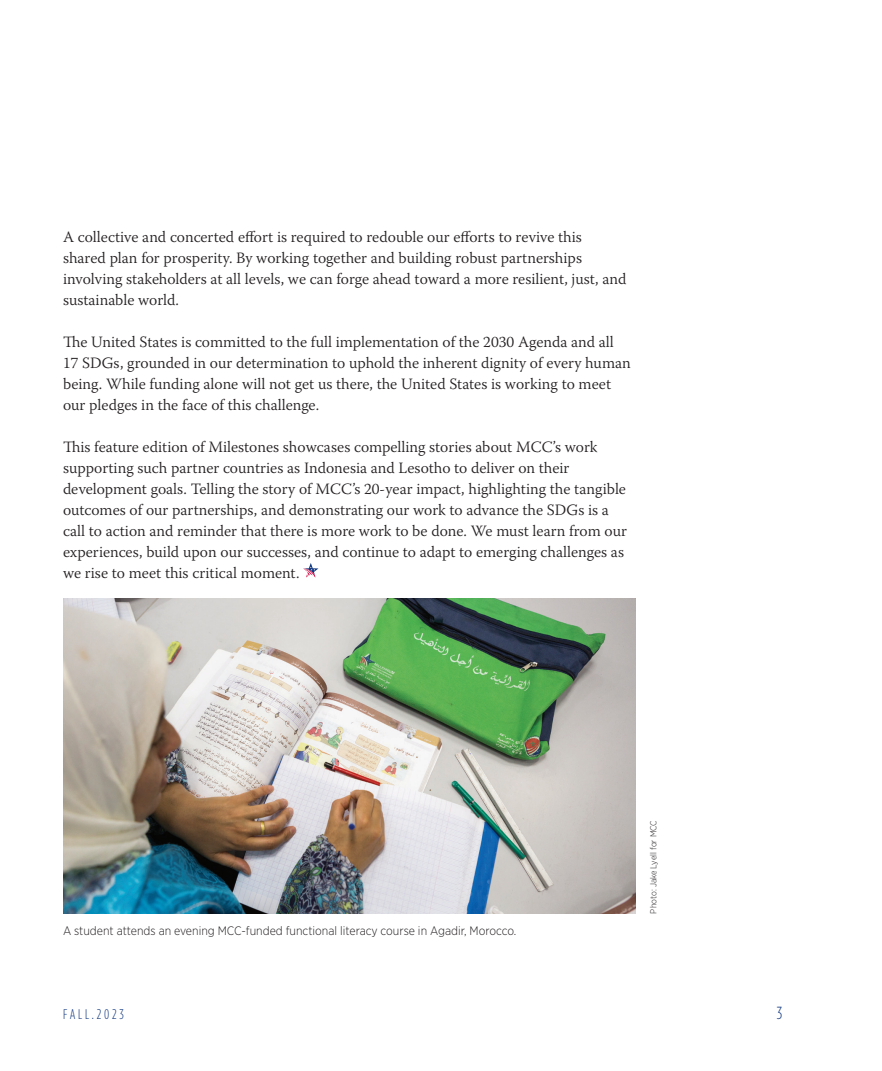
<style>
.page{position:relative;width:882px;height:1071px;background:#fff}
.page>*{position:absolute;margin:0;border:0;box-sizing:border-box;transform-origin:0 0}
.t1{font:300 17.5px "Gotham Condensed";color:#113880}
.MILESTONES__Body_Text{font:300 15.75px/21px "Warnock Pro";color:#231f20}
.t2{font:300 14px "Gotham Condensed";letter-spacing:.2em;color:#113880}
.t3{font:300 12.25px "Gotham Narrow";color:#231f20}
.t4{font:300 8.75px "Gotham Narrow";color:#231f20}
</style>
<div class="page">
<img style="left:63px;top:598px;width:572px;height:316px">
<svg style="left:303px;top:563px;width:16px;height:15px"></svg>
<p class="MILESTONES__Body_Text" style="left:63px;top:226px;width:565px">A collective and concerted effort is required to redouble our efforts to revive this shared plan for prosperity. By working together and building robust partnerships involving stakeholders at all levels, we can forge ahead toward a more resilient, just, and sustainable world.</p>
<p class="MILESTONES__Body_Text" style="left:63px;top:331px;width:569px">The United States is committed to the full implementation of the 2030 Agenda and all 17 SDGs, grounded in our determination to uphold the inherent dignity of every human being. While funding alone will not get us there, the United States is working to meet our pledges in the face of this challenge.</p>
<p class="MILESTONES__Body_Text" style="left:63px;top:436px;width:566px">This feature edition of Milestones showcases compelling stories about MCC’s work supporting such partner countries as Indonesia and Lesotho to deliver on their development goals. Telling the story of MCC’s 20-year impact, highlighting the tangible outcomes of our partnerships, and demonstrating our work to advance the SDGs is a call to action and reminder that there is more work to be done. We must learn from our experiences, build upon our successes, and continue to adapt to emerging challenges as we rise to meet this critical moment.</p>
<p class="t3" style="left:63px;top:923px;width:455px">A student attends an evening MCC-funded functional literacy course in Agadir, Morocco.</p>
<p class="t4" style="left:648px;top:914px;width:95px;rotate:-90deg">Photo: Jake Lyell for MCC</p>
<p class="t2" style="left:63px;top:1006px;width:62px">FALL.2023</p>
<p class="t1" style="left:777px;top:1003px;width:7px">3</p>
</div>
